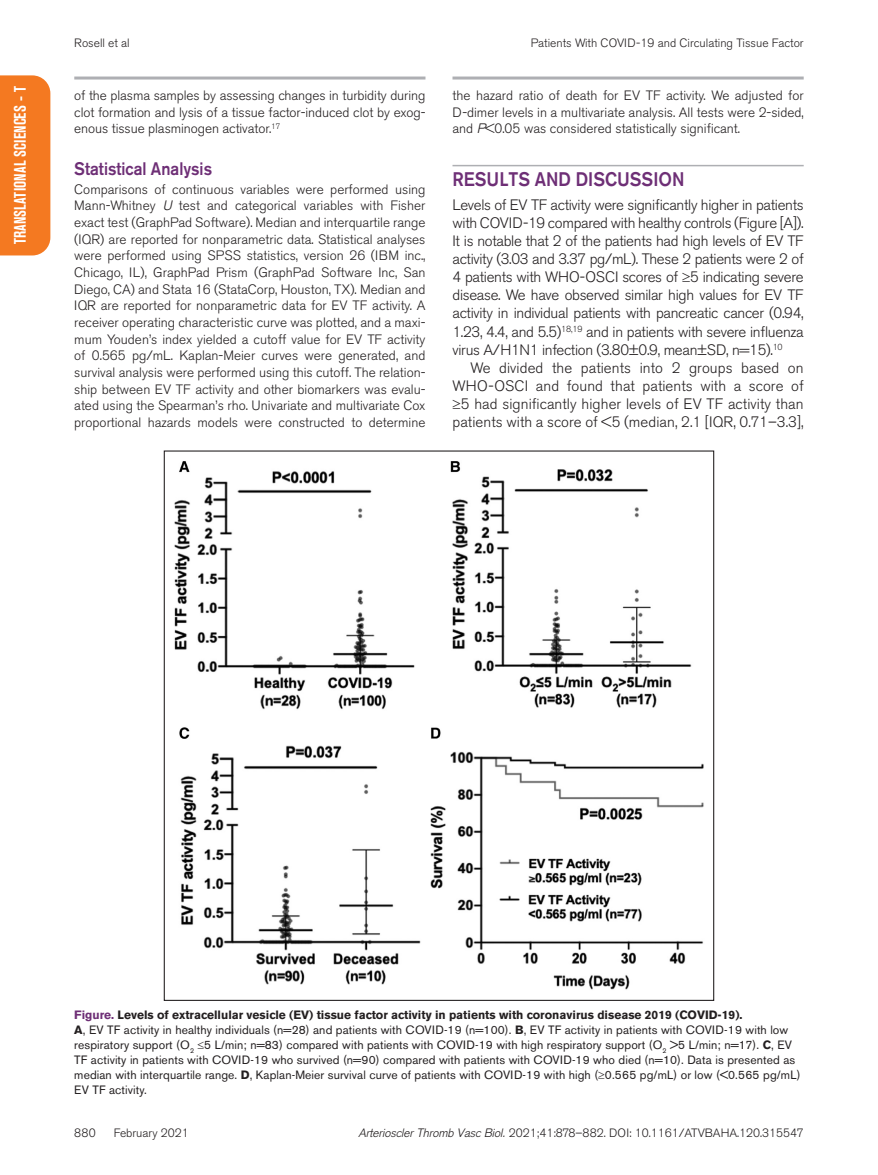
<style>
.page{position:relative;width:878px;height:1175px;background:#fff}
.page>*{position:absolute;margin:0;border:0;box-sizing:border-box;transform-origin:0 0}
.t1{font:500 19.5px "Akzidenz Grotesk BE";color:#6e2f76;scale:.9 1}
.t2{font:500 18px "Akzidenz Grotesk BE";color:#6e2f76;scale:.9 1}
.t3{font:700 condensed 16.5px "Akzidenz Grotesk BE";color:#fff;scale:.9 1}
.t4{font:300 15px/18.1px "Akzidenz Grotesk BE";color:#231f20;text-align:justify}
.t5{font:300 13.5px/16.6px "Akzidenz Grotesk BE";color:#231f20;text-align:justify}
.t6{font:12px/15px "Akzidenz Grotesk BE";letter-spacing:.01em;color:#231f20}
.t7{font:300 12px "Akzidenz Grotesk BE";color:#231f20}
.s1{font-family:"Akzidenz Grotesk";font-style:italic}
.s2{font-weight:700;color:#6e2f76}
.s3{font-weight:700}
</style>
<div class="page">
<svg style="left:74px;top:76px;width:351px;height:4px"></svg>
<svg style="left:452px;top:76px;width:351px;height:4px"></svg>
<div style="left:0;top:75px;width:50px;height:180px;background:#f47921"></div>
<hr style="left:452px;top:165px;width:351px;height:1px;background:#aeafb3">
<svg style="left:163px;top:450px;width:551px;height:551px"></svg>
<p class="t3" style="left:11px;top:244px;width:177px;rotate:-90deg">Translational Sciences - T</p>
<p class="t7" style="left:74px;top:36px;width:57px">Rosell et al</p>
<p class="t7" style="left:531px;top:36px;width:274px">Patients With COVID-19 and Circulating Tissue Factor</p>
<p class="t5" style="left:74px;top:87px;width:353px">of the plasma samples by assessing changes in turbidity during clot formation and lysis of a tissue factor-induced clot by exog&shy;enous tissue plasminogen activator.<sup>17</sup></p>
<h2 class="t2" style="left:74px;top:157px;width:155px">Statistical Analysis</h2>
<p class="t5" style="left:74px;top:181px;width:353px">Comparisons of continuous variables were performed using Mann-Whitney <span class="s1">U</span> test and categorical variables with Fisher exact test (GraphPad Software). Median and interquartile range (IQR) are reported for nonparametric data. Statistical analyses were performed using SPSS statistics, version 26 (IBM inc., Chicago, IL), GraphPad Prism (GraphPad Software Inc, San Diego, CA) and Stata 16 (StataCorp, Houston, TX). Median and IQR are reported for nonparametric data for EV TF activity. A receiver operating characteristic curve was plotted, and a maxi&shy;mum Youden’s index yielded a cutoff value for EV TF activity of 0.565 pg/mL. Kaplan-Meier curves were generated, and survival analysis were performed using this cutoff. The relation&shy;ship between EV TF activity and other biomarkers was evalu&shy;ated using the Spearman’s rho. Univariate and multivariate Cox proportional hazards models were constructed to determine</p>
<p class="t5" style="left:452px;top:87px;width:353px">the hazard ratio of death for EV TF activity. We adjusted for D-dimer levels in a multivariate analysis. All tests were 2-sided, and <span class="s1">P</span>&lt;0.05 was considered statistically significant.</p>
<h1 class="t1" style="left:452px;top:167px;width:259px">RESULTS AND DISCUSSION</h1>
<p class="t4" style="left:452px;top:196px;width:353px">Levels of EV TF activity were significantly higher in patients with COVID-19 compared with healthy controls (Figure [A]).<br>It is notable that 2 of the patients had high levels of EV TF activity (3.03 and 3.37 pg/mL). These 2 patients were 2 of 4 patients with WHO-OSCI scores of ≥5 indicating severe disease. We have observed similar high values for EV TF activity in individual patients with pancreatic cancer (0.94, 1.23, 4.4, and 5.5)<sup>18,19</sup> and in patients with severe influenza virus A/H1N1 infection (3.80±0.9, mean±SD, n=15).<sup>10</sup></p>
<p class="t4" style="left:452px;top:359px;width:353px;text-indent:18px">We divided the patients into 2 groups based on WHO-OSCI and found that patients with a score of ≥5 had significantly higher levels of EV TF activity than patients with a score of &lt;5 (median, 2.1 [IQR, 0.71–3.3],</p>
<p class="t6" style="left:74px;top:1007px;width:727px"><span class="s2">Figure.</span> <span class="s3">Levels of extracellular vesicle (EV) tissue factor activity in patients with coronavirus disease 2019 (COVID-19).<br>A</span>, EV TF activity in healthy individuals (n=28) and patients with COVID-19 (n=100). <span class="s3">B</span>, EV TF activity in patients with COVID-19 with low respiratory support (O<sub>2</sub> ≤5 L/min; n=83) compared with patients with COVID-19 with high respiratory support (O<sub>2</sub> &gt;5 L/min; n=17). <span class="s3">C</span>, EV TF activity in patients with COVID-19 who survived (n=90) compared with patients with COVID-19 who died (n=10). Data is presented as median with interquartile range. <span class="s3">D</span>, Kaplan-Meier survival curve of patients with COVID-19 with high (≥0.565 pg/mL) or low (&lt;0.565 pg/mL)<br>EV TF activity.</p>
<p class="t7" style="left:74px;top:1126px;width:23px">880</p>
<p class="t7" style="left:114px;top:1126px;width:76px">February 2021</p>
<p class="t7" style="left:358px;top:1126px;width:447px"><span class="s1">Arterioscler Thromb Vasc Biol.</span> 2021;41:878–882. DOI: 10.1161/ATVBAHA.120.315547</p>
</div>
